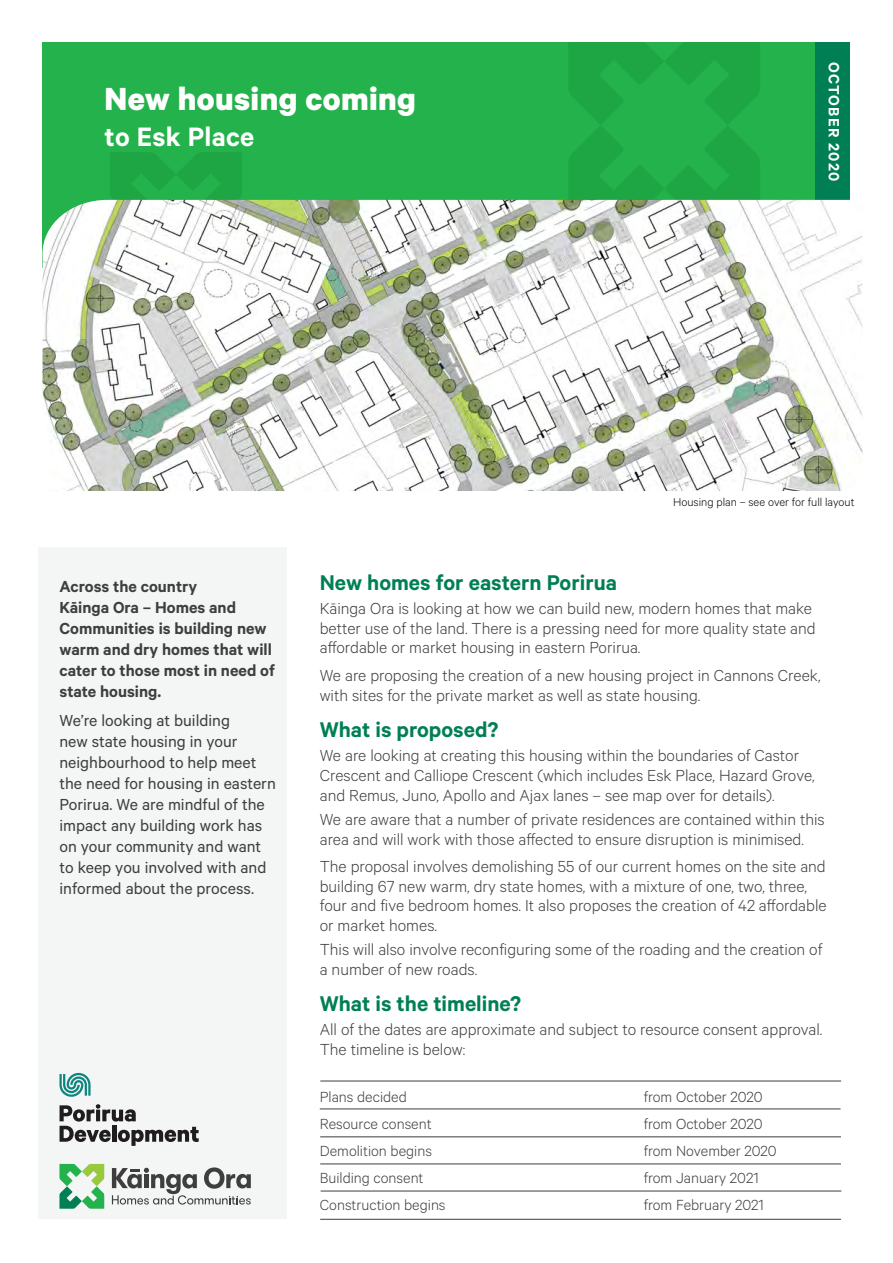
<style>
.page{position:relative;width:893px;height:1263px;background:#fff}
.page>*{position:absolute;margin:0;border:0;box-sizing:border-box;transform-origin:0 0}
.Page_heading{font:700 36px "Calibre";letter-spacing:.01em;color:#fff}
.Page_heading-2{font:600 30px "Calibre";letter-spacing:.01em;color:#fff}
.Body_Copy{font:600 24px "Calibre";color:#007f54}
.Body_Copy-2{font:300 18px/19.5px "Calibre";color:#3e3e3f}
.Intro{font:18px/21px "Calibre";color:#3e3e3f}
.Intro-2{font:600 18px/21px "Calibre";color:#3e3e3f}
.t1{font:600 16.8px "Calibre";letter-spacing:.075em;color:#fff}
.Body_Copy-3{font:300 16.5px "Calibre";color:#3e3e3f}
.t2{font:600 14.7px "Calibre";color:#231f20}
.Body_Copy-4{font:300 12.75px "Calibre";color:#000}
</style>
<div class="page">
<div style="left:42px;top:43px;width:798px;height:225px;background:#23b24b"></div>
<svg style="left:568px;top:43px;width:192px;height:157px"></svg>
<div style="left:815px;top:43px;width:35px;height:157px;background:#007f54"></div>
<svg style="left:110px;top:153px;width:132px;height:47px"></svg>
<img style="left:43px;top:200px;width:819px;height:291px">
<div style="left:38px;top:548px;width:248px;height:671px;background:#f4f5f5"></div>
<svg style="left:59px;top:1164px;width:45px;height:45px"></svg>
<svg style="left:112px;top:1167px;width:139px;height:37px"></svg>
<hr style="left:320px;top:1164px;width:521px;height:1px;background:#3e3e3f">
<hr style="left:320px;top:1109px;width:520px;height:1px;background:#3e3e3f">
<hr style="left:320px;top:1081px;width:521px;height:1px;background:#3e3e3f">
<hr style="left:320px;top:1136px;width:521px;height:1px;background:#3e3e3f">
<hr style="left:321px;top:1191px;width:520px;height:1px;background:#3e3e3f">
<hr style="left:320px;top:1219px;width:521px;height:1px;background:#3e3e3f">
<svg style="left:60px;top:1104px;width:139px;height:42px"></svg>
<svg style="left:59px;top:1073px;width:32px;height:24px"></svg>
<p class="Page_heading" style="left:105px;top:76px;width:313px">New housing coming</p>
<p class="Page_heading-2" style="left:105px;top:118px;width:151px">to Esk Place</p>
<p class="t1" style="left:844px;top:62px;width:121px;rotate:90deg">OCTOBER 2020</p>
<p class="Body_Copy-4" style="left:673px;top:495px;width:183px">Housing plan – see over for full layout</p>
<p class="Body_Copy" style="left:320px;top:569px;width:299px">New homes for eastern Porirua</p>
<p class="Body_Copy-2" style="left:320px;top:598px;width:497px">Kāinga Ora is looking at how we can build new, modern homes that make better use of the land. There is a pressing need for more quality state and affordable or market housing in eastern Porirua.</p>
<p class="Body_Copy-2" style="left:320px;top:665px;width:502px">We are proposing the creation of a new housing project in Cannons Creek, with sites for the private market as well as state housing.</p>
<p class="Body_Copy" style="left:320px;top:715px;width:180px">What is proposed?</p>
<p class="Body_Copy-2" style="left:320px;top:744px;width:496px;line-height:20.2px">We are looking at creating this housing within the boundaries of Castor<br>Crescent and Calliope Crescent (which includes Esk Place, Hazard Grove, and Remus, Juno, Apollo and Ajax lanes – see map over for details).</p>
<p class="Body_Copy-2" style="left:320px;top:809px;width:506px;line-height:20.2px">We are aware that a number of private residences are contained within this area and will work with those affected to ensure disruption is minimised.</p>
<p class="Body_Copy-2" style="left:320px;top:856px;width:508px">The proposal involves demolishing 55 of our current homes on the site and building 67 new warm, dry state homes, with a mixture of one, two, three, four and five bedroom homes. It also proposes the creation of 42 affordable or market homes.</p>
<p class="Body_Copy-2" style="left:320px;top:938px;width:504px;line-height:20.2px">This will also involve reconfiguring some of the roading and the creation of a number of new roads.</p>
<p class="Body_Copy" style="left:320px;top:989px;width:203px">What is the timeline?</p>
<p class="Body_Copy-2" style="left:320px;top:1019px;width:504px">All of the dates are approximate and subject to resource consent approval.<br>The timeline is below:</p>
<p class="Body_Copy-3" style="left:320px;top:1087px;width:89px">Plans decided</p>
<p class="Body_Copy-3" style="left:644px;top:1087px;width:120px">from October 2020</p>
<p class="Body_Copy-3" style="left:320px;top:1114px;width:113px">Resource consent</p>
<p class="Body_Copy-3" style="left:644px;top:1114px;width:120px">from October 2020</p>
<p class="Body_Copy-3" style="left:320px;top:1141px;width:114px">Demolition begins</p>
<p class="Body_Copy-3" style="left:644px;top:1141px;width:134px">from November 2020</p>
<p class="Body_Copy-3" style="left:320px;top:1168px;width:105px">Building consent</p>
<p class="Body_Copy-3" style="left:644px;top:1168px;width:117px">from January 2021</p>
<p class="Body_Copy-3" style="left:320px;top:1195px;width:127px">Construction begins</p>
<p class="Body_Copy-3" style="left:644px;top:1195px;width:122px">from February 2021</p>
<p class="Intro-2" style="left:59px;top:575px;width:217px">Across the country<br>Kāinga Ora – Homes and<br>Communities is building new warm and dry homes that will cater to those most in need of state housing.</p>
<p class="Intro" style="left:59px;top:710px;width:218px">We’re looking at building<br>new state housing in your neighbourhood to help meet the need for housing in eastern<br>Porirua. We are mindful of the impact any building work has on your community and want to keep you involved with and informed about the process.</p>
<p class="t2" style="left:229px;top:714px;width:122px;rotate:64deg">CASTOR CRESCENT</p>
<p class="t2" style="left:548px;top:777px;width:132px;rotate:-26deg">CALLIOPE CRESCENT</p>
</div>
